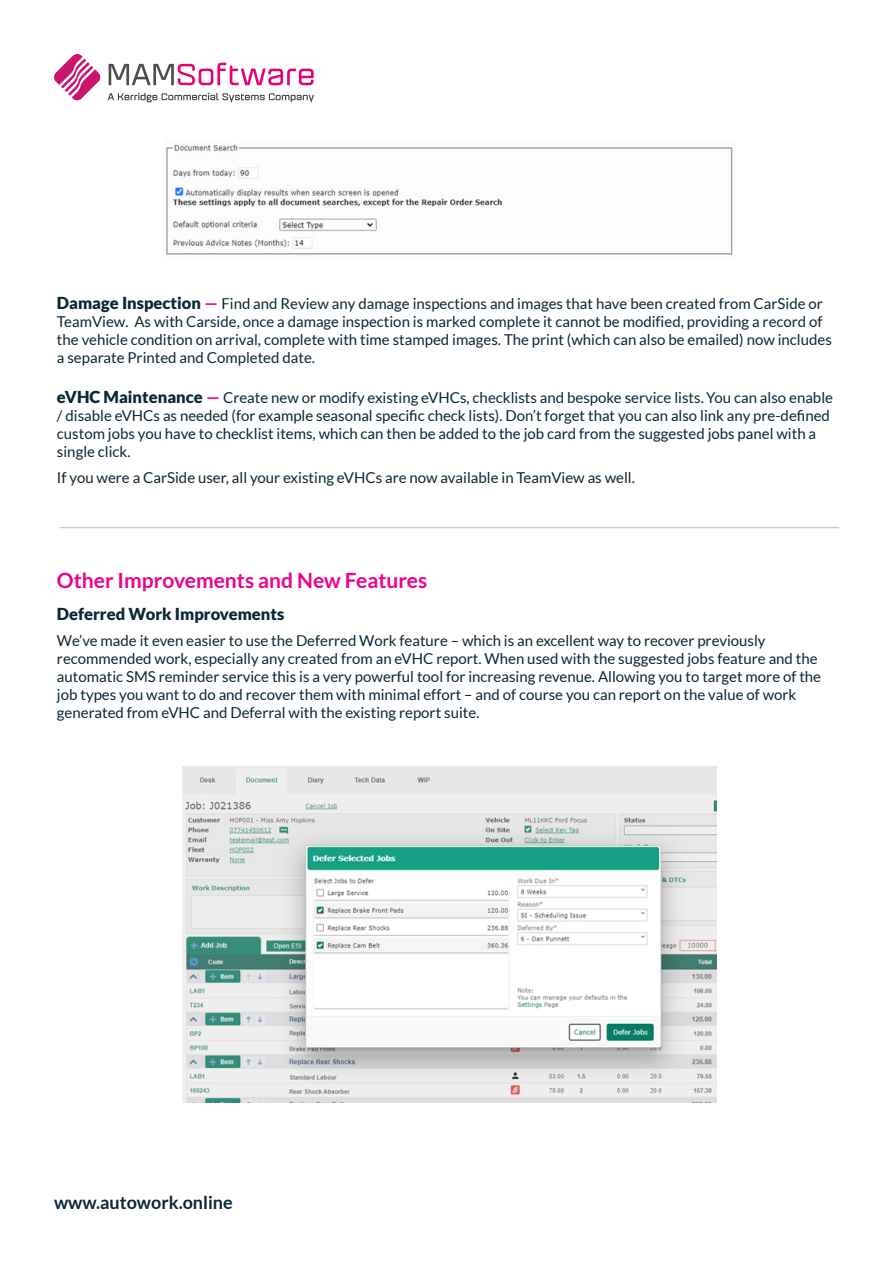
<style>
.page{position:relative;width:893px;height:1263px;background:#fff}
.page>*{position:absolute;margin:0;border:0;box-sizing:border-box;transform-origin:0 0}
.t1{font:700 21px "Lato";color:#ed028c}
.t2{font:700 18px "Lato";color:#0c2635}
.t3{font:900 16.5px "Lato";color:#0a2634}
.t4{font:15px/18px "Lato";color:#0c2635}
.s1{font-weight:900;font-size:16.5px;color:#0a2634}
.s2{font-weight:700;font-size:16.5px;color:#ed027e}
</style>
<div class="page">
<svg style="left:54px;top:54px;width:47px;height:47px"></svg>
<svg style="left:109px;top:63px;width:205px;height:22px"></svg>
<svg style="left:108px;top:93px;width:206px;height:9px"></svg>
<img style="left:166px;top:144px;width:567px;height:111px">
<hr style="left:60px;top:527px;width:779px;height:1px;background:#bcbdc0">
<img style="left:183px;top:766px;width:534px;height:336px">
<p class="t4" style="left:57px;top:294px;width:776px"><span class="s1">Damage Inspection</span> <span class="s2">—</span> Find and Review any damage inspections and images that have been created from CarSide or TeamView. As with Carside, once a damage inspection is marked complete it cannot be modified, providing a record of the vehicle condition on arrival, complete with time stamped images. The print (which can also be emailed) now includes a separate Printed and Completed date.</p>
<p class="t4" style="left:57px;top:388px;width:777px"><span class="s1">eVHC Maintenance</span> <span class="s2">—</span> Create new or modify existing eVHCs, checklists and bespoke service lists. You can also enable / disable eVHCs as needed (for example seasonal specific check lists). Don’t forget that you can also link any pre-defined custom jobs you have to checklist items, which can then be added to the job card from the suggested jobs panel with a single click.</p>
<p class="t4" style="left:57px;top:469px;width:579px">If you were a CarSide user, all your existing eVHCs are now available in TeamView as well.</p>
<p class="t1" style="left:57px;top:568px;width:372px">Other Improvements and New Features</p>
<p class="t3" style="left:57px;top:604px;width:229px">Deferred Work Improvements</p>
<p class="t4" style="left:57px;top:631px;width:766px">We’ve made it even easier to use the Deferred Work feature – which is an excellent way to recover previously recommended work, especially any created from an eVHC report. When used with the suggested jobs feature and the automatic SMS reminder service this is a very powerful tool for increasing revenue. Allowing you to target more of the job types you want to do and recover them with minimal effort – and of course you can report on the value of work generated from eVHC and Deferral with the existing report suite.</p>
<p class="t2" style="left:54px;top:1192px;width:180px">www.autowork.online</p>
</div>
